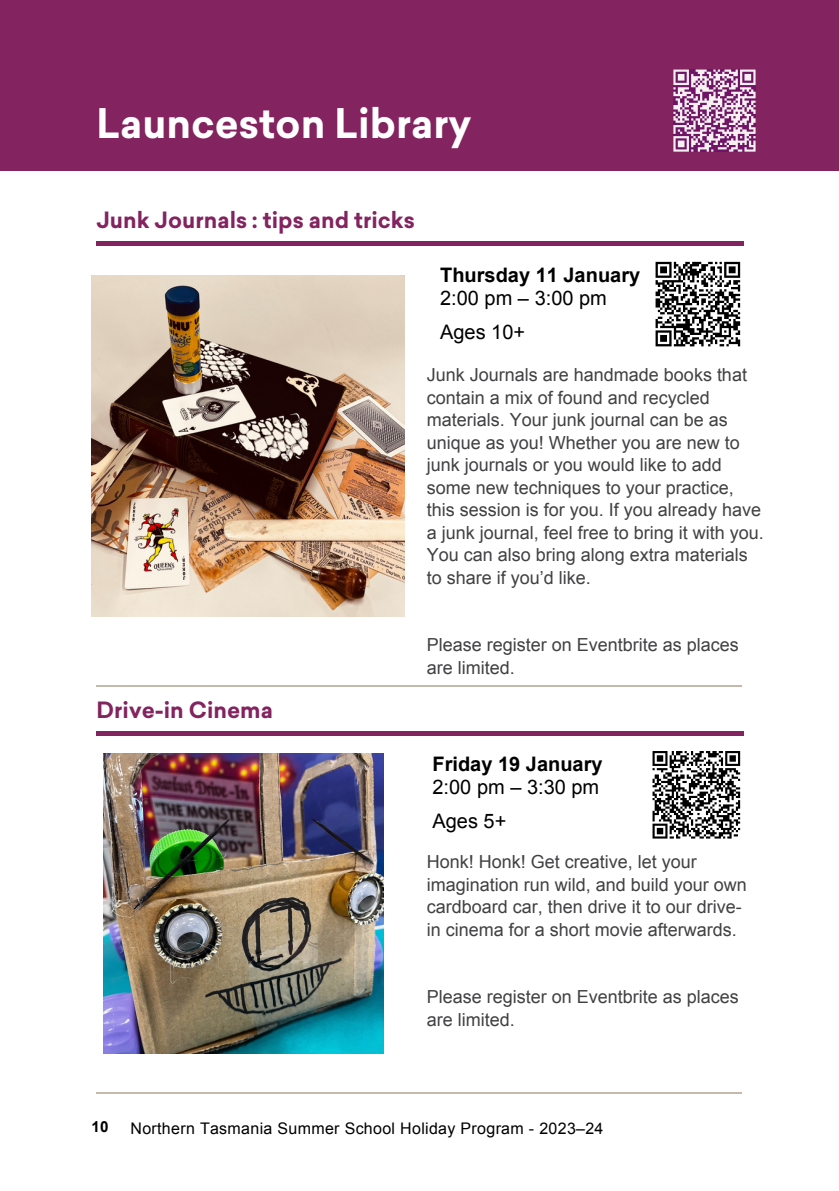
<style>
.page{position:relative;width:839px;height:1191px;background:#fff}
.page>*{position:absolute;margin:0;border:0;box-sizing:border-box;transform-origin:0 0}
.t1{font:700 40px "Sailec";color:#fff}
.t2{font:700 22px "Sailec";color:#83235f}
.t3{font:20px "Arial";color:#000}
.t4{font:700 20px "Arial";color:#000}
.t5{font:18px/22.4px "Arial";color:#414042}
.t6{font:16px "Arial";letter-spacing:.02em;color:#000}
.t7{font:700 15.2px "Arial";color:#000}
</style>
<div class="page">
<hr style="left:96px;top:241px;width:344px;height:4px;background:#83235f">
<hr style="left:440px;top:241px;width:303px;height:4px;background:#83235f">
<hr style="left:96px;top:731px;width:344px;height:4px;background:#83235f">
<hr style="left:440px;top:731px;width:303px;height:4px;background:#83235f">
<div style="left:0;top:0;width:838px;height:170px;background:#83235f"></div>
<hr style="left:96px;top:1092px;width:646px;height:2px;background:#c5b9ac">
<hr style="left:97px;top:685px;width:645px;height:2px;background:#c5b9ac">
<img style="left:103px;top:753px;width:281px;height:300px">
<img style="left:91px;top:276px;width:314px;height:340px">
<svg style="left:673px;top:70px;width:82px;height:82px"></svg>
<svg style="left:655px;top:262px;width:85px;height:84px"></svg>
<svg style="left:652px;top:751px;width:88px;height:88px"></svg>
<p class="t1" style="left:96px;top:108px;width:376px">Launceston Library</p>
<p class="t2" style="left:96px;top:212px;width:320px">Junk Journals : tips and tricks</p>
<p class="t4" style="left:440px;top:264px;width:202px">Thursday 11 January</p>
<p class="t3" style="left:440px;top:286px;width:168px">2:00 pm – 3:00 pm</p>
<p class="t3" style="left:440px;top:321px;width:87px">Ages 10+</p>
<p class="t5" style="left:427px;top:364px;width:338px">Junk Journals are handmade books that contain a mix of found and recycled materials. Your junk journal can be as unique as you! Whether you are new to junk journals or you would like to add some new techniques to your practice, this session is for you. If you already have a junk journal, feel free to bring it with you.</p>
<p class="t5" style="left:427px;top:544px;width:322px">You can also bring along extra materials to share if you’d like.</p>
<p class="t2" style="left:97px;top:702px;width:178px">Drive-in Cinema</p>
<p class="t5" style="left:427px;top:634px;width:313px">Please register on Eventbrite as places are limited.</p>
<p class="t4" style="left:432px;top:753px;width:172px">Friday 19 January</p>
<p class="t3" style="left:432px;top:776px;width:168px">2:00 pm – 3:30 pm</p>
<p class="t3" style="left:432px;top:810px;width:75px">Ages 5+</p>
<p class="t5" style="left:427px;top:851px;width:321px">Honk! Honk! Get creative, let your imagination run wild, and build your own cardboard car, then drive it to our drive&shy;in cinema for a short movie afterwards.</p>
<p class="t5" style="left:427px;top:986px;width:313px">Please register on Eventbrite as places are limited.</p>
<p class="t7" style="left:91px;top:1119px;width:19px">10</p>
<p class="t6" style="left:130px;top:1119px;width:474px">Northern Tasmania Summer School Holiday Program - 2023–24</p>
</div>
